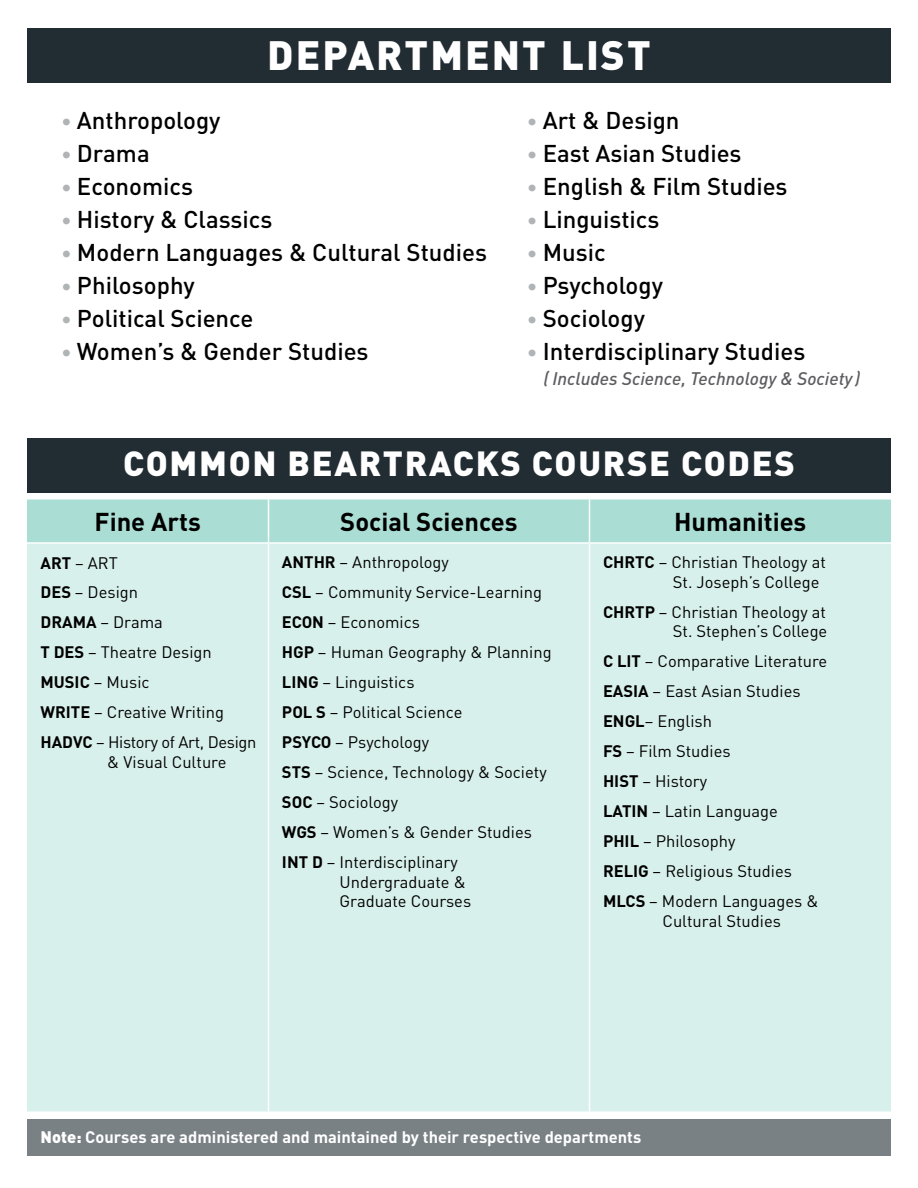
<style>
.page{position:relative;width:918px;height:1188px;background:#fff}
.page>*{position:absolute;margin:0;border:0;box-sizing:border-box;transform-origin:0 0}
.t1{font:900 40.5px "DIN Pro";letter-spacing:.05em;color:#fff}
.t2{font:900 34.5px "DIN Pro";letter-spacing:.05em;color:#fff}
.t3{font:700 25.5px "DIN Pro";color:#000}
.t4{font:500 24px "DIN Pro";color:#000}
.t5{font:italic 500 18px "DIN";color:#5d5d60}
.t6{font:16.5px/30px "DIN Pro";color:#000}
.t7{font:700 16.5px "DIN Pro";color:#fff}
.s1{font-size:21px;color:#b1b4b6}
.s2{font-weight:700}
.s3{font-weight:900}
</style>
<div class="page">
<div style="left:27px;top:28px;width:864px;height:55px;background:#222c33"></div>
<div style="left:27px;top:438px;width:864px;height:55px;background:#222c33"></div>
<div style="left:27px;top:500px;width:864px;height:42px;background:#aaded4"></div>
<div style="left:27px;top:544px;width:864px;height:568px;background:#d8f0eb"></div>
<hr style="left:268px;top:500px;width:1px;height:42px;background:#fff">
<hr style="left:589px;top:500px;width:1px;height:42px;background:#fff">
<hr style="left:268px;top:544px;width:1px;height:568px;background:#fff">
<hr style="left:589px;top:544px;width:1px;height:568px;background:#fff">
<div style="left:27px;top:1119px;width:864px;height:37px;background:#7a8185"></div>
<h1 class="t1" style="left:267px;top:28px;width:385px">DEPARTMENT LIST</h1>
<h3 class="t4" style="left:61px;top:104px;width:161px"><span class="s1">•</span> Anthropology</h3>
<h3 class="t4" style="left:61px;top:137px;width:90px"><span class="s1">•</span> Drama</h3>
<h3 class="t4" style="left:61px;top:170px;width:133px"><span class="s1">•</span> Economics</h3>
<h3 class="t4" style="left:61px;top:203px;width:213px"><span class="s1">•</span> History &amp; Classics</h3>
<h3 class="t4" style="left:61px;top:236px;width:427px"><span class="s1">•</span> Modern Languages &amp; Cultural Studies</h3>
<h3 class="t4" style="left:61px;top:269px;width:135px"><span class="s1">•</span> Philosophy</h3>
<h3 class="t4" style="left:61px;top:302px;width:194px"><span class="s1">•</span> Political Science</h3>
<h3 class="t4" style="left:61px;top:335px;width:309px"><span class="s1">•</span> Women’s &amp; Gender Studies</h3>
<h3 class="t4" style="left:527px;top:104px;width:154px"><span class="s1">•</span> Art &amp; Design</h3>
<h3 class="t4" style="left:527px;top:137px;width:216px"><span class="s1">•</span> East Asian Studies</h3>
<h3 class="t4" style="left:527px;top:170px;width:262px"><span class="s1">•</span> English &amp; Film Studies</h3>
<h3 class="t4" style="left:527px;top:203px;width:134px"><span class="s1">•</span> Linguistics</h3>
<h3 class="t4" style="left:527px;top:236px;width:80px"><span class="s1">•</span> Music</h3>
<h3 class="t4" style="left:527px;top:269px;width:138px"><span class="s1">•</span> Psychology</h3>
<h3 class="t4" style="left:527px;top:302px;width:119px"><span class="s1">•</span> Sociology</h3>
<h3 class="t4" style="left:527px;top:335px;width:280px"><span class="s1">•</span> Interdisciplinary Studies</h3>
<p class="t5" style="left:543px;top:367px;width:318px">( Includes Science, Technology &amp; Society )</p>
<h2 class="t2" style="left:123px;top:440px;width:673px">COMMON BEARTRACKS COURSE CODES</h2>
<h3 class="t3" style="left:95px;top:504px;width:108px">Fine Arts</h3>
<h3 class="t3" style="left:340px;top:504px;width:179px">Social Sciences</h3>
<h3 class="t3" style="left:674px;top:504px;width:134px">Humanities</h3>
<p class="t6" style="left:40px;top:547px;width:217px"><span class="s2">ART</span> – ART<br><span class="s2">DES</span> – Design<br><span class="s2">DRAMA</span> – Drama<br><span class="s2">T DES</span> – Theatre Design<br><span class="s2">MUSIC</span> – Music<br><span class="s2">WRITE</span> – Creative Writing<br><span class="s2">HADVC</span> – History of Art, Design</p>
<p class="t6" style="left:107px;top:746px;width:121px">&amp; Visual Culture</p>
<p class="t6" style="left:673px;top:552px;width:154px;line-height:19.5px;text-indent:-70px"><span class="s2">CHRTC</span> – Christian Theology at<br>St. Joseph’s College</p>
<p class="t6" style="left:603px;top:602px;width:226px;line-height:19.5px;text-align:right"><span class="s2">CHRTP</span> – Christian Theology at<br>St. Stephen’s College</p>
<p class="t6" style="left:603px;top:646px;width:226px"><span class="s2">C LIT</span> – Comparative Literature<br><span class="s2">EASIA</span> – East Asian Studies<br><span class="s2">ENGL</span>– English<br><span class="s2">FS</span> – Film Studies<br><span class="s2">HIST</span> – History<br><span class="s2">LATIN</span> – Latin Language<br><span class="s2">PHIL</span> – Philosophy<br><span class="s2">RELIG</span> – Religious Studies<br><span class="s2">MLCS</span> – Modern Languages &amp;</p>
<p class="t6" style="left:662px;top:905px;width:120px">Cultural Studies</p>
<p class="t6" style="left:282px;top:547px;width:271px"><span class="s2">ANTHR</span> – Anthropology<br><span class="s2">CSL</span> – Community Service-Learning<br><span class="s2">ECON</span> – Economics<br><span class="s2">HGP</span> – Human Geography &amp; Planning<br><span class="s2">LING</span> – Linguistics<br><span class="s2">POL S</span> – Political Science<br><span class="s2">PSYCO</span> – Psychology<br><span class="s2">STS</span> – Science, Technology &amp; Society<br><span class="s2">SOC</span> – Sociology<br><span class="s2">WGS</span> – Women’s &amp; Gender Studies<br><span class="s2">INT D</span> – Interdisciplinary</p>
<p class="t6" style="left:340px;top:872px;width:133px;line-height:19.5px">Undergraduate &amp;<br>Graduate Courses</p>
<p class="t7" style="left:41px;top:1126px;width:602px"><span class="s3">Note:</span> Courses are administered and maintained by their respective departments</p>
</div>
